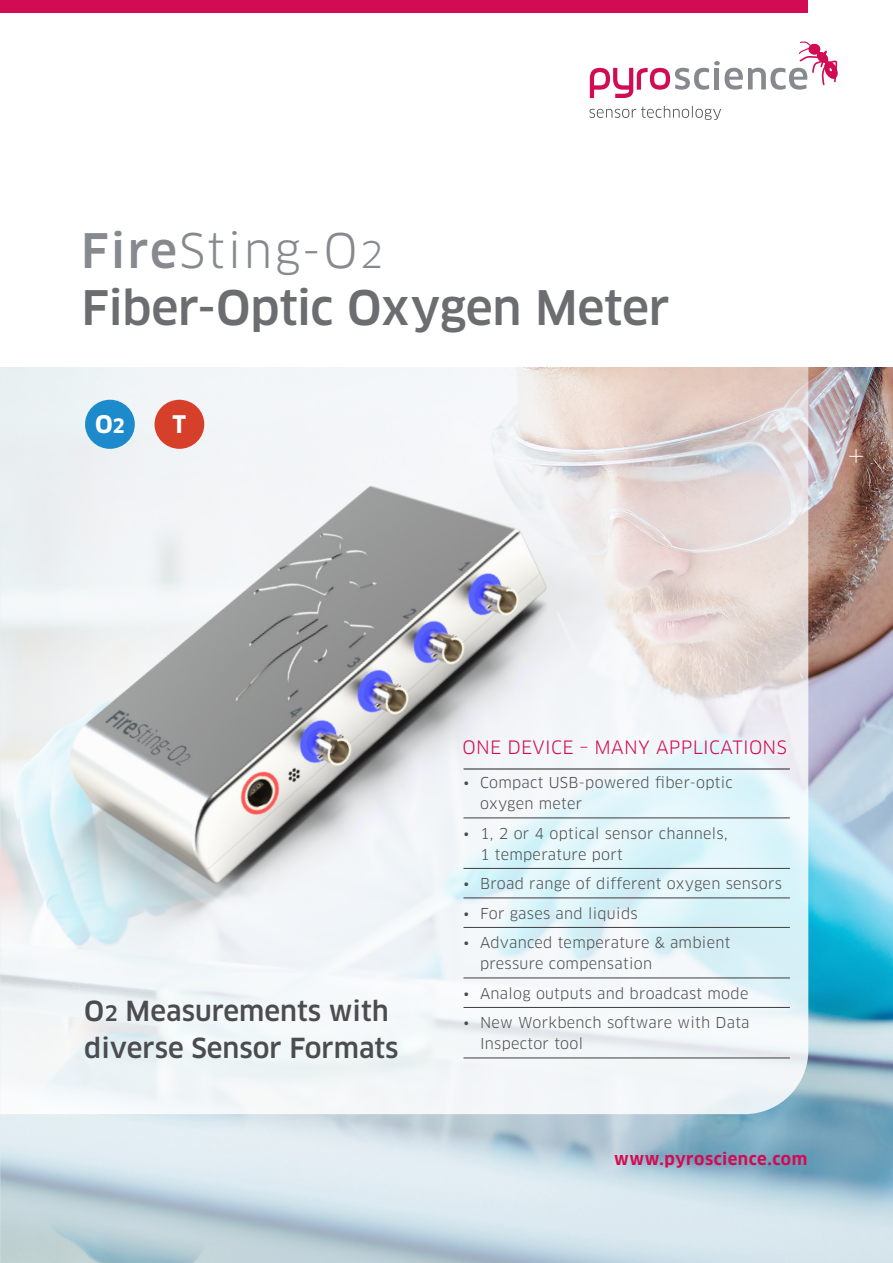
<style>
.page{position:relative;width:893px;height:1263px;background:#fff}
.page>*{position:absolute;margin:0;border:0;box-sizing:border-box;transform-origin:0 0}
.t1{font:500 46.5px/57px "Clan OT";letter-spacing:-.01em;color:#6c6d70}
.t2{font:500 27px/37.2px "Clan OT";color:#4b4c4d}
.t3{font:700 23.7px "Clan OT";color:#fff}
.t4{font:700 23.7px "Clan OT";color:#fff;scale:.96 1}
.t5{font:18px "Clan OT";letter-spacing:.015em;color:#d20c54}
.t6{font:700 16.5px "Clan OT";letter-spacing:.03em;color:#d20c54}
.t7{font:14.7px/21px "Clan OT";letter-spacing:.02em;color:#4b4c4d}
.s1{color:#868a8e}
.s2{font-weight:400;color:#868a8e}
.s3{font-weight:400;font-size:36px;color:#868a8e}
.s4{font-size:19.5px}
.s5{font-size:21px}
</style>
<div class="page">
<img style="left:0;top:367px;width:893px;height:896px">
<svg style="left:857px;top:449px;width:6px;height:14px"></svg>
<svg style="left:589px;top:106px;width:132px;height:14px"></svg>
<svg style="left:590px;top:41px;width:247px;height:57px"></svg>
<hr style="left:715px;top:68px;width:4px;height:21px;background:#868a8e">
<div style="left:0;top:0;width:808px;height:13px;background:#d20c54"></div>
<img style="left:0;top:367px;width:857px;height:760px">
<hr style="left:463px;top:817px;width:327px;height:1px;background:#3e3e3f">
<hr style="left:463px;top:868px;width:327px;height:1px;background:#3e3e3f">
<hr style="left:463px;top:897px;width:327px;height:1px;background:#3e3e3f">
<hr style="left:463px;top:927px;width:327px;height:1px;background:#3e3e3f">
<hr style="left:463px;top:977px;width:327px;height:1px;background:#3e3e3f">
<hr style="left:463px;top:1007px;width:327px;height:1px;background:#3e3e3f">
<hr style="left:463px;top:1057px;width:327px;height:1px;background:#3e3e3f">
<hr style="left:463px;top:769px;width:327px;height:1px;background:#231f20">
<div style="left:85px;top:400px;width:50px;height:49px;background:#1d8acb;border-radius:50%"></div>
<div style="left:155px;top:400px;width:49px;height:49px;background:#d63f29;border-radius:50%"></div>
<h1 class="t1" style="left:81px;top:222px;width:590px"><span class="s1">Fire</span><span class="s2">Sting-O</span><span class="s3">2<br></span>Fiber-Optic Oxygen Meter</h1>
<h3 class="t3" style="left:95px;top:411px;width:31px">O<span class="s4">2</span></h3>
<h3 class="t4" style="left:173px;top:411px;width:16px">T</h3>
<h2 class="t2" style="left:84px;top:992px;width:316px">O<span class="s5">2</span> Measurements with diverse Sensor Formats</h2>
<p class="t5" style="left:462px;top:737px;width:326px">ONE DEVICE – MANY APPLICATIONS</p>
<p class="t7" style="left:480px;top:772px;width:254px;text-indent:-16px">• Compact USB-powered fiber-optic oxygen meter</p>
<p class="t7" style="left:480px;top:823px;width:249px;text-indent:-16px">• 1, 2 or 4 optical sensor channels,<br>1 temperature port</p>
<p class="t7" style="left:463px;top:873px;width:320px">• Broad range of different oxygen sensors</p>
<p class="t7" style="left:463px;top:903px;width:176px">• For gases and liquids</p>
<p class="t7" style="left:480px;top:932px;width:252px;text-indent:-16px">• Advanced temperature &amp; ambient pressure compensation</p>
<p class="t7" style="left:463px;top:983px;width:286px">• Analog outputs and broadcast mode</p>
<p class="t7" style="left:480px;top:1012px;width:271px;text-indent:-16px">• New Workbench software with Data<br>Inspector tool</p>
<p class="t6" style="left:614px;top:1149px;width:195px">www.pyroscience.com</p>
</div>
